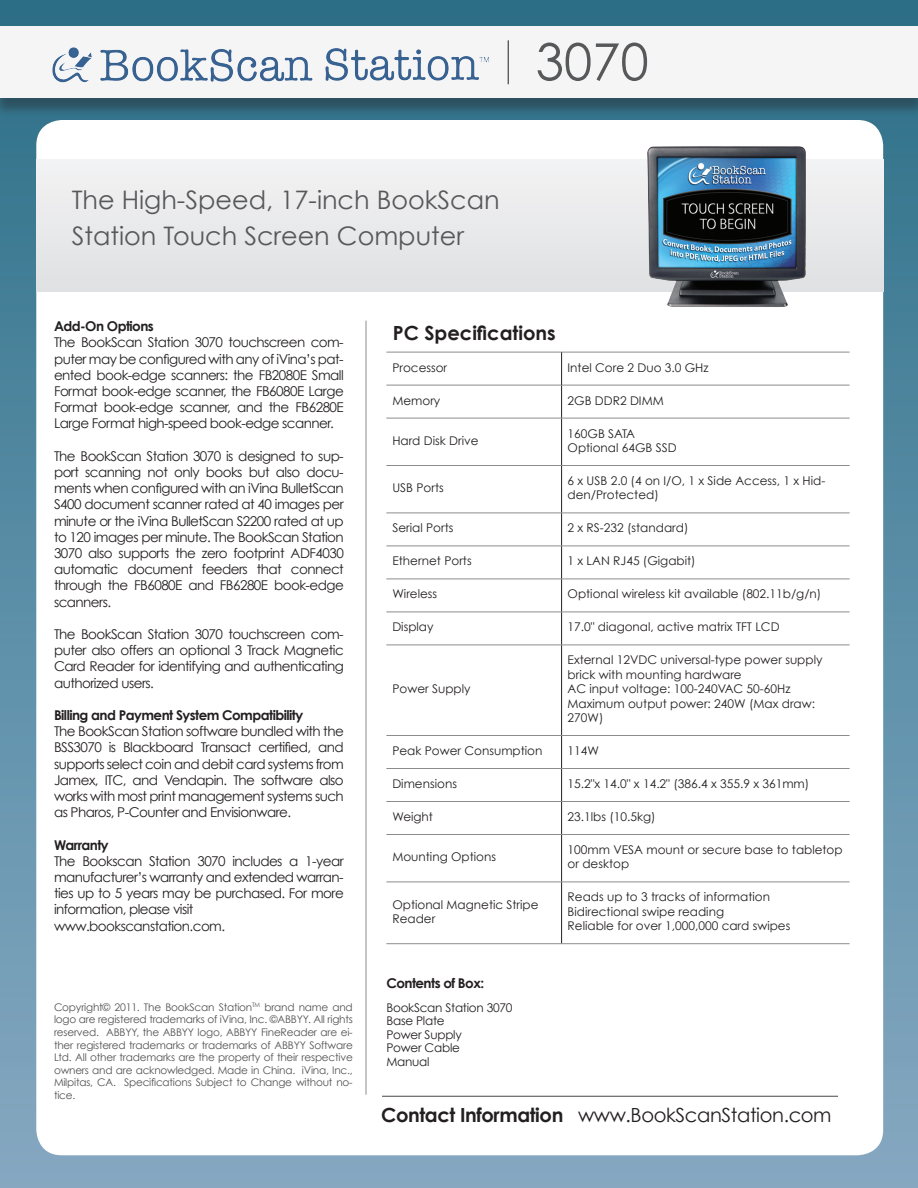
<style>
.page{position:relative;width:918px;height:1188px;background:#fff}
.page>*{position:absolute;margin:0;border:0;box-sizing:border-box;transform-origin:0 0}
.t1{font:51px "Century Gothic";color:#57585a}
.t2{font:25.5px "Century Gothic";color:#57585a}
.t3{font:19.5px "Century Gothic";letter-spacing:-.02em;color:#231f20}
.t4{font:700 19.5px "Century Gothic";color:#231f20}
.t5{font:13.5px/16.2px "Century Gothic";letter-spacing:-.04em;color:#231f20;text-align:justify}
.t6{font:700 13.5px "Century Gothic";letter-spacing:-.04em;color:#231f20}
.t7{font:12px/14.4px "Century Gothic";color:#231f20}
.t8{font:12px "Century Gothic";letter-spacing:-.02em;color:#231f20}
.t9{font:10.5px/12.6px "Century Gothic";letter-spacing:-.02em;color:#535355;text-align:justify}
.s1{font-weight:700}
</style>
<div class="page">
<div style="left:0;top:0;width:918px;height:1188px;background:linear-gradient(to bottom,#2f728a,#86a9c2)"></div>
<div style="left:36px;top:120px;width:847px;height:1035px;background:#fff;border-radius:26px"></div>
<div style="left:36px;top:160px;width:847px;height:131px;background:#e9eaeb"></div>
<hr style="left:366px;top:321px;width:1px;height:774px;background:#8a8c8f">
<hr style="left:561px;top:385px;width:1px;height:33px;background:#231f20">
<hr style="left:561px;top:418px;width:1px;height:47px;background:#231f20">
<hr style="left:561px;top:466px;width:1px;height:47px;background:#231f20">
<hr style="left:561px;top:513px;width:1px;height:33px;background:#231f20">
<hr style="left:561px;top:546px;width:1px;height:33px;background:#231f20">
<hr style="left:561px;top:579px;width:1px;height:33px;background:#231f20">
<hr style="left:561px;top:612px;width:1px;height:33px;background:#231f20">
<hr style="left:561px;top:645px;width:1px;height:90px;background:#231f20">
<hr style="left:561px;top:736px;width:1px;height:32px;background:#231f20">
<hr style="left:561px;top:769px;width:1px;height:32px;background:#231f20">
<hr style="left:561px;top:802px;width:1px;height:32px;background:#231f20">
<hr style="left:561px;top:835px;width:1px;height:47px;background:#231f20">
<hr style="left:561px;top:882px;width:1px;height:62px;background:#231f20">
<hr style="left:386px;top:418px;width:176px;height:1px;background:#8a8c8f">
<hr style="left:562px;top:418px;width:288px;height:1px;background:#8a8c8f">
<hr style="left:386px;top:465px;width:176px;height:1px;background:#8a8c8f">
<hr style="left:562px;top:465px;width:288px;height:1px;background:#8a8c8f">
<hr style="left:386px;top:513px;width:176px;height:1px;background:#8a8c8f">
<hr style="left:562px;top:513px;width:288px;height:1px;background:#8a8c8f">
<hr style="left:386px;top:546px;width:176px;height:1px;background:#8a8c8f">
<hr style="left:562px;top:546px;width:288px;height:1px;background:#8a8c8f">
<hr style="left:386px;top:579px;width:176px;height:1px;background:#8a8c8f">
<hr style="left:562px;top:579px;width:288px;height:1px;background:#8a8c8f">
<hr style="left:386px;top:612px;width:176px;height:1px;background:#8a8c8f">
<hr style="left:562px;top:612px;width:288px;height:1px;background:#8a8c8f">
<hr style="left:386px;top:645px;width:176px;height:1px;background:#8a8c8f">
<hr style="left:562px;top:645px;width:288px;height:1px;background:#8a8c8f">
<hr style="left:386px;top:735px;width:176px;height:1px;background:#8a8c8f">
<hr style="left:562px;top:735px;width:288px;height:1px;background:#8a8c8f">
<hr style="left:386px;top:768px;width:176px;height:1px;background:#8a8c8f">
<hr style="left:562px;top:768px;width:288px;height:1px;background:#8a8c8f">
<hr style="left:386px;top:801px;width:176px;height:1px;background:#8a8c8f">
<hr style="left:562px;top:801px;width:288px;height:1px;background:#8a8c8f">
<hr style="left:386px;top:834px;width:176px;height:1px;background:#8a8c8f">
<hr style="left:562px;top:834px;width:288px;height:1px;background:#8a8c8f">
<hr style="left:386px;top:882px;width:176px;height:1px;background:#8a8c8f">
<hr style="left:562px;top:882px;width:288px;height:1px;background:#8a8c8f">
<hr style="left:386px;top:352px;width:176px;height:1px;background:#8a8c8f">
<hr style="left:562px;top:352px;width:288px;height:1px;background:#8a8c8f">
<hr style="left:386px;top:385px;width:176px;height:1px;background:#8a8c8f">
<hr style="left:562px;top:385px;width:288px;height:1px;background:#8a8c8f">
<hr style="left:561px;top:352px;width:1px;height:33px;background:#231f20">
<hr style="left:386px;top:943px;width:176px;height:1px;background:#8a8c8f">
<hr style="left:562px;top:943px;width:288px;height:1px;background:#8a8c8f">
<hr style="left:382px;top:1096px;width:456px;height:1px;background:#454647">
<img style="left:639px;top:146px;width:174px;height:161px">
<div style="left:0;top:29px;width:918px;height:88px;background:#231f20;opacity:.4"></div>
<div style="left:0;top:27px;width:918px;height:71px;background:#f5f5f5"></div>
<img style="left:52px;top:47px;width:437px;height:36px">
<hr style="left:508px;top:40px;width:1px;height:44px;background:#231f20">
<p class="t1" style="left:536px;top:31px;width:115px">3070</p>
<p class="t2" style="left:72px;top:185px;width:430px">The High-Speed, 17-inch BookScan</p>
<p class="t2" style="left:72px;top:221px;width:394px">Station Touch Screen Computer</p>
<p class="t6" style="left:54px;top:318px;width:101px">Add-On Options</p>
<p class="t5" style="left:54px;top:334px;width:291px">The BookScan Station 3070 touchscreen com&shy;puter may be configured with any of iVina’s pat&shy;ented book-edge scanners: the FB2080E Small Format book-edge scanner, the FB6080E Large Format book-edge scanner, and the FB6280E Large Format high-speed book-edge scanner.</p>
<p class="t5" style="left:54px;top:448px;width:291px">The BookScan Station 3070 is designed to sup&shy;port scanning not only books but also docu&shy;ments when configured with an iVina BulletScan S400 document scanner rated at 40 images per minute or the iVina BulletScan S2200 rated at up to 120 images per minute. The BookScan Station 3070 also supports the zero footprint ADF4030 automatic document feeders that connect through the FB6080E and FB6280E book-edge scanners.</p>
<p class="t5" style="left:54px;top:626px;width:291px">The BookScan Station 3070 touchscreen com&shy;puter also offers an optional 3 Track Magnetic Card Reader for identifying and authenticating authorized users.</p>
<p class="t6" style="left:54px;top:707px;width:251px">Billing and Payment System Compatibility</p>
<p class="t5" style="left:54px;top:723px;width:291px">The BookScan Station software bundled with the BSS3070 is Blackboard Transact certified, and supports select coin and debit card systems from Jamex, ITC, and Vendapin. The software also works with most print management systems such as Pharos, P-Counter and Envisionware.</p>
<p class="t6" style="left:54px;top:836px;width:56px">Warranty</p>
<p class="t5" style="left:54px;top:853px;width:291px">The Bookscan Station 3070 includes a 1-year manufacturer’s warranty and extended warran&shy;ties up to 5 years may be purchased. For more information, please visit</p>
<p class="t5" style="left:54px;top:917px;width:173px">www.bookscanstation.com.</p>
<p class="t9" style="left:54px;top:1001px;width:300px">Copyright© 2011. The BookScan Station<sup>TM</sup> brand name and logo are registered trademarks of iVina, Inc. ©ABBYY. All rights reserved. ABBYY, the ABBYY logo, ABBYY FineReader are ei&shy;ther registered trademarks or trademarks of ABBYY Software Ltd. All other trademarks are the property of their respective owners and are acknowledged. Made in China. iVina, Inc., Milpitas, CA. Specifications Subject to Change without no&shy;tice.</p>
<p class="t4" style="left:393px;top:320px;width:165px">PC Specifications</p>
<p class="t7" style="left:392px;top:360px;width:56px">Processor</p>
<p class="t7" style="left:568px;top:360px;width:142px">Intel Core 2 Duo 3.0 GHz</p>
<p class="t7" style="left:392px;top:393px;width:49px">Memory</p>
<p class="t7" style="left:568px;top:393px;width:98px">2GB DDR2 DIMM</p>
<p class="t7" style="left:392px;top:433px;width:88px">Hard Disk Drive</p>
<p class="t7" style="left:568px;top:426px;width:69px">160GB SATA</p>
<p class="t7" style="left:568px;top:440px;width:111px">Optional 64GB SSD</p>
<p class="t7" style="left:392px;top:481px;width:53px">USB Ports</p>
<p class="t7" style="left:568px;top:473px;width:259px">6 x USB 2.0 (4 on I/O, 1 x Side Access, 1 x Hid&shy;den/Protected)</p>
<p class="t7" style="left:392px;top:521px;width:63px">Serial Ports</p>
<p class="t7" style="left:568px;top:521px;width:122px">2 x RS-232 (standard)</p>
<p class="t7" style="left:392px;top:554px;width:81px">Ethernet Ports</p>
<p class="t7" style="left:568px;top:554px;width:130px">1 x LAN RJ45 (Gigabit)</p>
<p class="t7" style="left:392px;top:587px;width:46px">Wireless</p>
<p class="t7" style="left:568px;top:587px;width:255px">Optional wireless kit available (802.11b/g/n)</p>
<p class="t7" style="left:392px;top:620px;width:43px">Display</p>
<p class="t7" style="left:568px;top:620px;width:214px">17.0" diagonal, active matrix TFT LCD</p>
<p class="t7" style="left:392px;top:682px;width:80px">Power Supply</p>
<p class="t7" style="left:568px;top:653px;width:256px">External 12VDC universal-type power supply brick with mounting hardware</p>
<p class="t7" style="left:568px;top:682px;width:224px">AC input voltage: 100-240VAC 50-60Hz</p>
<p class="t7" style="left:568px;top:696px;width:249px">Maximum output power: 240W (Max draw:<br>270W)</p>
<p class="t7" style="left:392px;top:743px;width:152px">Peak Power Consumption</p>
<p class="t7" style="left:568px;top:743px;width:33px">114W</p>
<p class="t7" style="left:392px;top:776px;width:66px">Dimensions</p>
<p class="t7" style="left:568px;top:776px;width:243px">15.2"x 14.0" x 14.2" (386.4 x 355.9 x 361mm)</p>
<p class="t7" style="left:392px;top:809px;width:42px">Weight</p>
<p class="t7" style="left:568px;top:809px;width:90px">23.1lbs (10.5kg)</p>
<p class="t7" style="left:392px;top:850px;width:105px">Mounting Options</p>
<p class="t7" style="left:568px;top:842px;width:277px">100mm VESA mount or secure base to tabletop or desktop</p>
<p class="t7" style="left:392px;top:897px;width:148px">Optional Magnetic Stripe<br>Reader</p>
<p class="t7" style="left:568px;top:890px;width:204px">Reads up to 3 tracks of information</p>
<p class="t7" style="left:568px;top:904px;width:158px">Bidirectional swipe reading</p>
<p class="t7" style="left:568px;top:919px;width:224px">Reliable for over 1,000,000 card swipes</p>
<p class="t6" style="left:386px;top:974px;width:99px">Contents of Box:</p>
<p class="t8" style="left:386px;top:1000px;width:128px">BookScan Station 3070</p>
<p class="t8" style="left:386px;top:1014px;width:60px">Base Plate</p>
<p class="t8" style="left:386px;top:1027px;width:77px">Power Supply</p>
<p class="t8" style="left:386px;top:1041px;width:75px">Power Cable</p>
<p class="t7" style="left:386px;top:1054px;width:45px">Manual</p>
<p class="t3" style="left:381px;top:1103px;width:452px"><span class="s1">Contact Information</span> www.BookScanStation.com</p>
</div>
